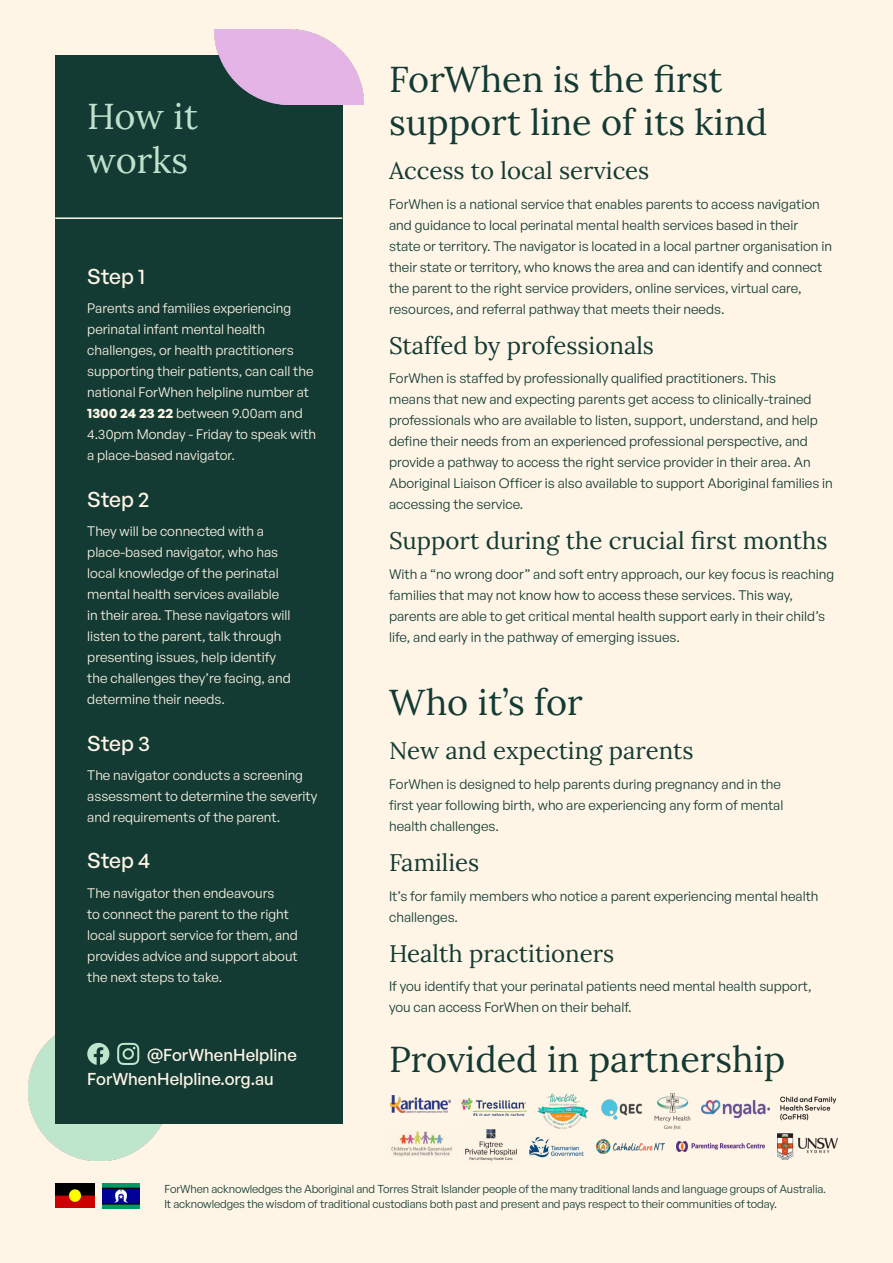
<style>
.page{position:relative;width:893px;height:1263px;background:#fff5e6}
.page>*{position:absolute;margin:0;border:0;box-sizing:border-box;transform-origin:0 0}
.t1{font:36px/43.5px "Lora";color:#133b34}
.t2{font:36px/43.5px "Lora";letter-spacing:-.005em;color:#c0e2cc}
.t3{font:24px "Lora";color:#133b34}
.t4{font:500 21px "General Sans";color:#fff5e6}
.t5{font:500 16.8px "General Sans";color:#fff5e6}
.t6{font:13.5px/21px "General Sans";color:#133b34}
.t7{font:13.5px/21px "General Sans";color:#fff5e6}
.t8{font:11.25px/15px "General Sans";letter-spacing:-.01em;color:#133b34}
.s1{font-weight:700}
</style>
<div class="page">
<img style="left:29px;top:1035px;width:140px;height:125px">
<div style="left:55px;top:55px;width:287px;height:1068px;background:#133b34"></div>
<img style="left:214px;top:30px;width:150px;height:74px">
<hr style="left:55px;top:217px;width:287px;height:2px;background:#fff5e6">
<img style="left:780px;top:1096px;width:57px;height:25px">
<img style="left:391px;top:1130px;width:61px;height:27px">
<img style="left:465px;top:1129px;width:52px;height:32px">
<img style="left:390px;top:1095px;width:61px;height:17px">
<img style="left:654px;top:1093px;width:37px;height:37px">
<img style="left:702px;top:1101px;width:68px;height:16px">
<img style="left:677px;top:1142px;width:87px;height:9px">
<img style="left:601px;top:1099px;width:41px;height:21px">
<img style="left:530px;top:1137px;width:54px;height:21px">
<img style="left:462px;top:1098px;width:64px;height:17px">
<img style="left:537px;top:1093px;width:52px;height:36px">
<img style="left:777px;top:1134px;width:60px;height:25px">
<svg style="left:117px;top:1043px;width:22px;height:22px"></svg>
<svg style="left:87px;top:1043px;width:22px;height:22px"></svg>
<img style="left:596px;top:1139px;width:69px;height:14px">
<img style="left:55px;top:1184px;width:40px;height:24px">
<img style="left:103px;top:1183px;width:36px;height:25px">
<h1 class="t2" style="left:87px;top:92px;width:112px">How it works</h1>
<h3 class="t4" style="left:87px;top:263px;width:59px">Step 1</h3>
<p class="t7" style="left:87px;top:297px;width:230px">Parents and families experiencing perinatal infant mental health challenges, or health practitioners supporting their patients, can call the national ForWhen helpline number at <span class="s1">1300 24 23 22</span> between 9.00am and 4.30pm Monday - Friday to speak with a place-based navigator.</p>
<h3 class="t4" style="left:87px;top:486px;width:64px">Step 2</h3>
<p class="t7" style="left:87px;top:520px;width:205px">They will be connected with a place-based navigator, who has local knowledge of the perinatal mental health services available in their area. These navigators will listen to the parent, talk through presenting issues, help identify the challenges they’re facing, and determine their needs.</p>
<h3 class="t4" style="left:87px;top:730px;width:64px">Step 3</h3>
<p class="t7" style="left:87px;top:764px;width:232px">The navigator conducts a screening assessment to determine the severity and requirements of the parent.</p>
<h3 class="t4" style="left:87px;top:848px;width:65px">Step 4</h3>
<p class="t7" style="left:87px;top:882px;width:212px">The navigator then endeavours<br>to connect the parent to the right local support service for them, and provides advice and support about the next steps to take.</p>
<p class="t5" style="left:147px;top:1044px;width:151px">@ForWhenHelpline</p>
<p class="t5" style="left:87px;top:1068px;width:188px">ForWhenHelpline.org.au</p>
<h1 class="t1" style="left:389px;top:55px;width:380px">ForWhen is the first support line of its kind</h1>
<h2 class="t3" style="left:389px;top:153px;width:262px">Access to local services</h2>
<p class="t6" style="left:389px;top:193px;width:444px">ForWhen is a national service that enables parents to access navigation and guidance to local perinatal mental health services based in their state or territory. The navigator is located in a local partner organisation in their state or territory, who knows the area and can identify and connect the parent to the right service providers, online services, virtual care, resources, and referral pathway that meets their needs.</p>
<h2 class="t3" style="left:389px;top:327px;width:266px">Staffed by professionals</h2>
<p class="t6" style="left:389px;top:368px;width:445px">ForWhen is staffed by professionally qualified practitioners. This<br>means that new and expecting parents get access to clinically-trained professionals who are available to listen, support, understand, and help define their needs from an experienced professional perspective, and provide a pathway to access the right service provider in their area. An Aboriginal Liaison Officer is also available to support Aboriginal families in accessing the service.</p>
<h2 class="t3" style="left:389px;top:523px;width:440px">Support during the crucial first months</h2>
<p class="t6" style="left:389px;top:563px;width:447px">With a “no wrong door” and soft entry approach, our key focus is reaching families that may not know how to access these services. This way, parents are able to get critical mental health support early in their child’s life, and early in the pathway of emerging issues.</p>
<h1 class="t1" style="left:389px;top:678px;width:195px">Who it’s for</h1>
<h2 class="t3" style="left:389px;top:733px;width:306px">New and expecting parents</h2>
<p class="t6" style="left:389px;top:773px;width:396px">ForWhen is designed to help parents during pregnancy and in the first year following birth, who are experiencing any form of mental health challenges.</p>
<h2 class="t3" style="left:389px;top:844px;width:92px">Families</h2>
<p class="t6" style="left:389px;top:885px;width:431px">It’s for family members who notice a parent experiencing mental health challenges.</p>
<h2 class="t3" style="left:389px;top:935px;width:227px">Health practitioners</h2>
<p class="t6" style="left:389px;top:975px;width:424px">If you identify that your perinatal patients need mental health support, you can access ForWhen on their behalf.</p>
<h1 class="t1" style="left:389px;top:1035px;width:398px">Provided in partnership</h1>
<p class="t8" style="left:164px;top:1181px;width:663px">ForWhen acknowledges the Aboriginal and Torres Strait Islander people of the many traditional lands and language groups of Australia.<br>It acknowledges the wisdom of traditional custodians both past and present and pays respect to their communities of today.</p>
</div>
